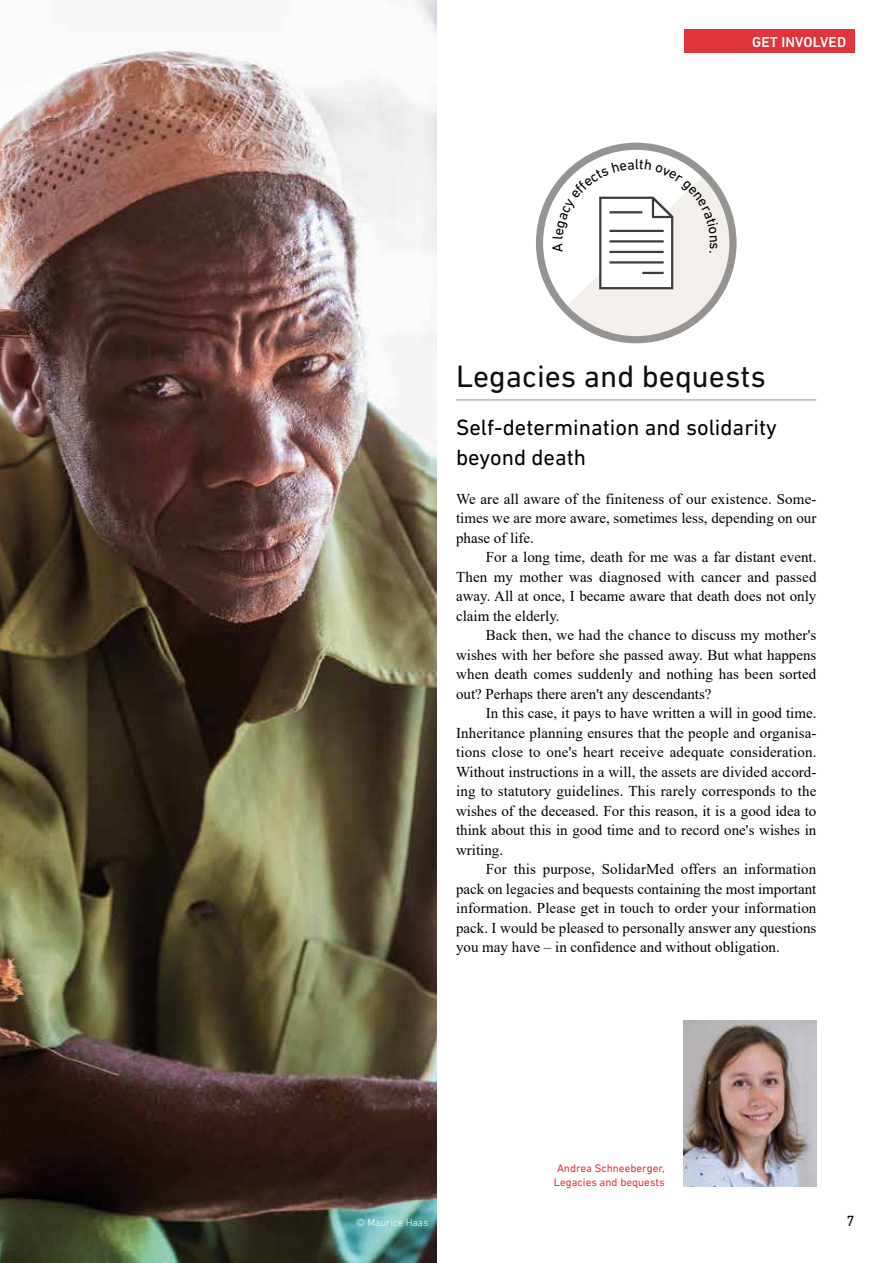
<style>
.page{position:relative;width:893px;height:1263px;background:#fff}
.page>*{position:absolute;margin:0;border:0;box-sizing:border-box;transform-origin:0 0}
.t1{font:31.5px "DIN Next LT Pro";color:#0f0f11}
.t2{font:22.5px/29.2px "DIN Next LT Pro";color:#000}
.t3{font:15px/19.5px "Times New Roman";color:#000;text-align:justify}
.t4{font:15px "DIN Next LT Pro";color:#000}
.t5{font:500 14.7px "DIN Next LT Pro";letter-spacing:.01em;color:#fff}
.t6{font:11.25px/14.7px "DIN Next LT Pro";color:#e0353c}
.t7{font:300 10.5px "DIN Next LT Pro";color:#fff}
</style>
<div class="page">
<hr style="left:456px;top:400px;width:360px;height:1px;background:#949290">
<div style="left:536px;top:143px;width:201px;height:200px;border:7px solid #959492;border-radius:50%"></div>
<img style="left:684px;top:1021px;width:132px;height:165px">
<img style="left:0;top:0;width:437px;height:1263px">
<div style="left:684px;top:30px;width:171px;height:23px;background:#e0353c"></div>
<svg style="left:552px;top:159px;width:181px;height:181px"></svg>
<p class="t5" style="left:752px;top:33px;width:96px">GET INVOLVED</p>
<h1 class="t1" style="left:456px;top:358px;width:311px">Legacies and bequests</h1>
<h2 class="t2" style="left:456px;top:413px;width:322px">Self-determination and solidarity beyond death</h2>
<p class="t3" style="left:456px;top:488px;width:362px">We are all aware of the finiteness of our existence. Some&shy;times we are more aware, sometimes less, depending on our phase of life.</p>
<p class="t3" style="left:456px;top:547px;width:362px;text-indent:30px">For a long time, death for me was a far distant event.<br>Then my mother was diagnosed with cancer and passed away. All at once, I became aware that death does not only claim the elderly.</p>
<p class="t3" style="left:456px;top:625px;width:362px;text-indent:30px">Back then, we had the chance to discuss my mother's wishes with her before she passed away. But what happens when death comes suddenly and nothing has been sorted out? Perhaps there aren't any descendants?</p>
<p class="t3" style="left:456px;top:703px;width:362px;text-indent:30px">In this case, it pays to have written a will in good time.<br>Inheritance planning ensures that the people and organisa&shy;tions close to one's heart receive adequate consideration.<br>Without instructions in a will, the assets are divided accord&shy;ing to statutory guidelines. This rarely corresponds to the wishes of the deceased. For this reason, it is a good idea to think about this in good time and to record one's wishes in writing.</p>
<p class="t3" style="left:456px;top:859px;width:362px;text-indent:30px">For this purpose, SolidarMed offers an information pack on legacies and bequests containing the most important information. Please get in touch to order your information pack. I would be pleased to personally answer any questions you may have – in confidence and without obligation.</p>
<p class="t7" style="left:356px;top:1216px;width:74px">© Maurice Haas</p>
<p class="t6" style="left:554px;top:1160px;width:112px">Andrea Schneeberger,<br>Legacies and bequests</p>
<p class="t4" style="left:847px;top:1212px;width:10px">7</p>
</div>
